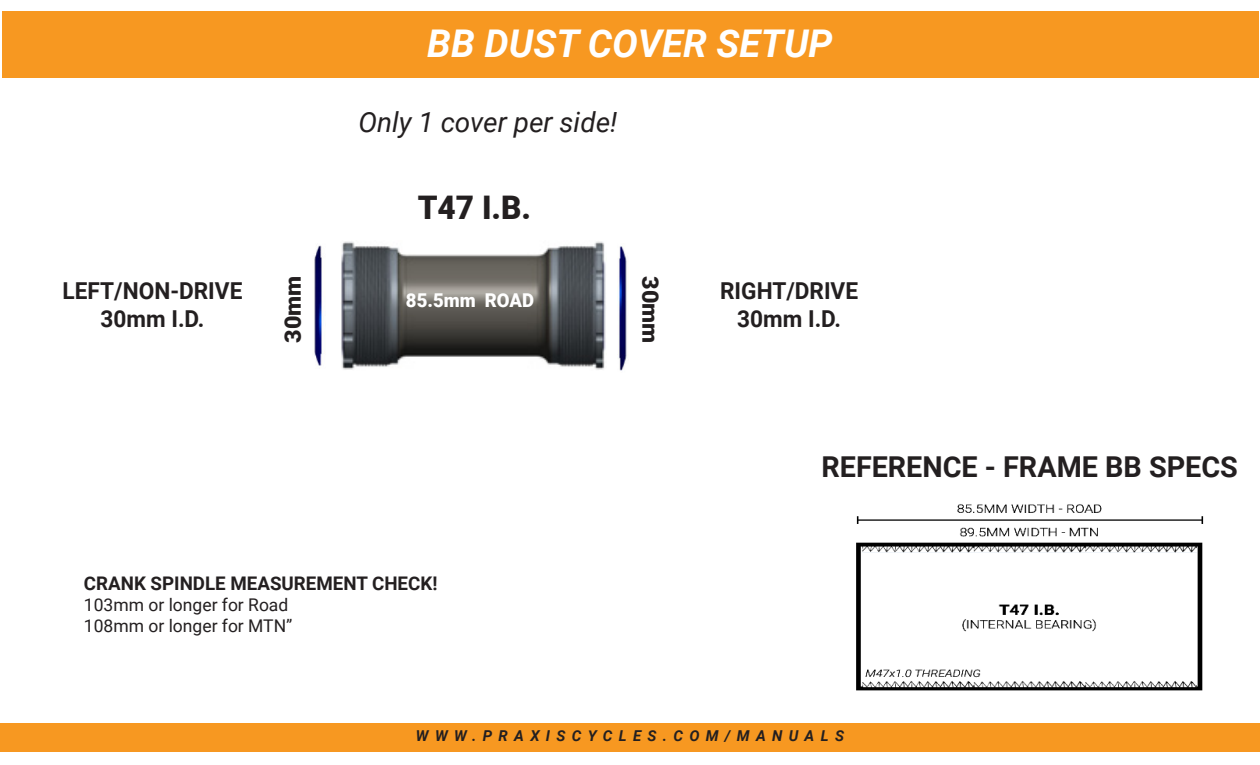
<style>
.page{position:relative;width:1260px;height:765px;background:#fff}
.page>*{position:absolute;margin:0;border:0;box-sizing:border-box;transform-origin:0 0}
.t1{font:italic 700 38.25px "Roboto";color:#fff}
.t2{font:900 32.5px "Roboto";color:#231f20}
.t3{font:700 28.75px "Roboto";color:#231f20}
.t4{font:italic 27.88px "Roboto";color:#231f20}
.t5{font:700 23.25px/28px "Roboto";color:#231f20;text-align:center}
.t6{font:900 22.62px "Roboto";color:#231f20}
.t7{font:900 19.12px "Roboto";color:#fff}
.t8{font:700 18.75px "Roboto";color:#231f20}
.t9{font:17.5px/21px "Roboto";color:#231f20}
.t10{font:italic 700 15px "Roboto";letter-spacing:.42em;color:#231f20}
</style>
<div class="page">
<img style="left:856px;top:504px;width:348px;height:187px">
<img style="left:618px;top:246px;width:9px;height:125px">
<img style="left:341px;top:241px;width:265px;height:129px">
<img style="left:314px;top:245px;width:8px;height:121px">
<div style="left:2px;top:11px;width:1256px;height:66px;background:#f79821"></div>
<div style="left:0;top:724px;width:1260px;height:28px;background:#f79821"></div>
<h1 class="t1" style="left:427px;top:29px;width:407px">BB DUST COVER SETUP</h1>
<p class="t4" style="left:358px;top:111px;width:260px">Only 1 cover per side!</p>
<p class="t5" style="left:63px;top:279px;width:181px">LEFT/NON-DRIVE<br>30mm I.D.</p>
<h2 class="t2" style="left:418px;top:194px;width:115px">T47 I.B.</h2>
<p class="t6" style="left:284px;top:343px;width:69px;rotate:-90deg">30mm</p>
<p class="t6" style="left:660px;top:276px;width:69px;rotate:90deg">30mm</p>
<p class="t5" style="left:720px;top:279px;width:139px">RIGHT/DRIVE<br>30mm I.D.</p>
<p class="t7" style="left:406px;top:293px;width:130px">85.5mm ROAD</p>
<p class="t3" style="left:821px;top:454px;width:418px">REFERENCE - FRAME BB SPECS</p>
<p class="t8" style="left:84px;top:575px;width:355px">CRANK SPINDLE MEASUREMENT CHECK!</p>
<p class="t9" style="left:84px;top:596px;width:210px">103mm or longer for Road<br>108mm or longer for MTN”</p>
<p class="t10" style="left:416px;top:730px;width:430px">WWW.PRAXISCYCLES.COM/MANUALS</p>
</div>
